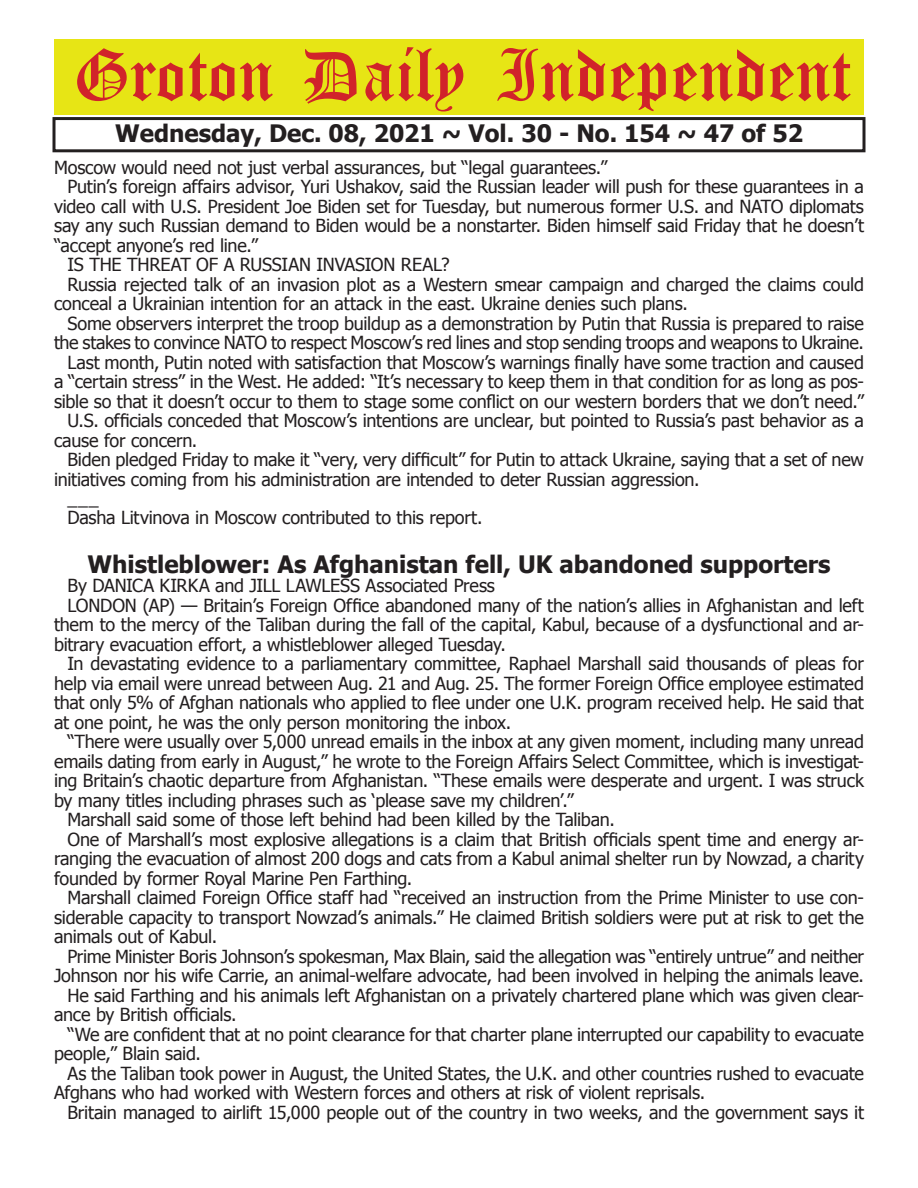
<style>
.page{position:relative;width:918px;height:1188px;background:#fff}
.page>*{position:absolute;margin:0;border:0;box-sizing:border-box;transform-origin:0 0}
.t1{font:54px "Old English Five";color:#d1232a}
.t2{font:700 24px "Tahoma";color:#231f20}
.t3{font:18px "Tahoma";letter-spacing:-.015em;color:#231f20}
</style>
<div class="page">
<div style="left:52px;top:117px;width:814px;height:35px;border:3px solid #231f20"></div>
<div style="left:54px;top:40px;width:810px;height:75px;background:#e7e515"></div>
<h1 class="t1" style="left:73px;top:50px;width:779px">Groton Daily Independent</h1>
<h2 class="t2" style="left:115px;top:116px;width:689px">Wednesday, Dec. 08, 2021 ~ Vol. 30 - No. 154 ~ 47 of 52</h2>
<p class="t3" style="left:54px;top:155px;width:555px">Moscow would need not just verbal assurances, but “legal guarantees.”</p>
<p class="t3" style="left:68px;top:174px;width:798px">Putin’s foreign affairs advisor, Yuri Ushakov, said the Russian leader will push for these guarantees in a</p>
<p class="t3" style="left:54px;top:194px;width:811px">video call with U.S. President Joe Biden set for Tuesday, but numerous former U.S. and NATO diplomats</p>
<p class="t3" style="left:54px;top:213px;width:812px">say any such Russian demand to Biden would be a nonstarter. Biden himself said Friday that he doesn’t</p>
<p class="t3" style="left:54px;top:233px;width:205px">“accept anyone’s red line.”</p>
<p class="t3" style="left:68px;top:252px;width:384px">IS THE THREAT OF A RUSSIAN INVASION REAL?</p>
<p class="t3" style="left:68px;top:272px;width:798px">Russia rejected talk of an invasion plot as a Western smear campaign and charged the claims could</p>
<p class="t3" style="left:54px;top:291px;width:635px">conceal a Ukrainian intention for an attack in the east. Ukraine denies such plans.</p>
<p class="t3" style="left:68px;top:311px;width:798px">Some observers interpret the troop buildup as a demonstration by Putin that Russia is prepared to raise</p>
<p class="t3" style="left:54px;top:330px;width:811px">the stakes to convince NATO to respect Moscow’s red lines and stop sending troops and weapons to Ukraine.</p>
<p class="t3" style="left:68px;top:350px;width:798px">Last month, Putin noted with satisfaction that Moscow’s warnings finally have some traction and caused</p>
<p class="t3" style="left:54px;top:369px;width:812px">a “certain stress” in the West. He added: “It’s necessary to keep them in that condition for as long as pos-</p>
<p class="t3" style="left:54px;top:389px;width:811px">sible so that it doesn’t occur to them to stage some conflict on our western borders that we don’t need.”</p>
<p class="t3" style="left:68px;top:408px;width:798px">U.S. officials conceded that Moscow’s intentions are unclear, but pointed to Russia’s past behavior as a</p>
<p class="t3" style="left:54px;top:428px;width:145px">cause for concern.</p>
<p class="t3" style="left:68px;top:447px;width:798px">Biden pledged Friday to make it “very, very difficult” for Putin to attack Ukraine, saying that a set of new</p>
<p class="t3" style="left:54px;top:467px;width:647px">initiatives coming from his administration are intended to deter Russian aggression.</p>
<p class="t3" style="left:68px;top:486px;width:33px">___</p>
<p class="t3" style="left:68px;top:506px;width:417px">Dasha Litvinova in Moscow contributed to this report.</p>
<h2 class="t2" style="left:88px;top:547px;width:745px">Whistleblower: As Afghanistan fell, UK abandoned supporters</h2>
<p class="t3" style="left:68px;top:574px;width:429px">By DANICA KIRKA and JILL LAWLESS Associated Press</p>
<p class="t3" style="left:68px;top:593px;width:798px">LONDON (AP) — Britain’s Foreign Office abandoned many of the nation’s allies in Afghanistan and left</p>
<p class="t3" style="left:54px;top:613px;width:812px">them to the mercy of the Taliban during the fall of the capital, Kabul, because of a dysfunctional and ar-</p>
<p class="t3" style="left:54px;top:632px;width:454px">bitrary evacuation effort, a whistleblower alleged Tuesday.</p>
<p class="t3" style="left:68px;top:652px;width:798px">In devastating evidence to a parliamentary committee, Raphael Marshall said thousands of pleas for</p>
<p class="t3" style="left:54px;top:671px;width:812px">help via email were unread between Aug. 21 and Aug. 25. The former Foreign Office employee estimated</p>
<p class="t3" style="left:54px;top:691px;width:811px">that only 5% of Afghan nationals who applied to flee under one U.K. program received help. He said that</p>
<p class="t3" style="left:54px;top:710px;width:459px">at one point, he was the only person monitoring the inbox.</p>
<p class="t3" style="left:68px;top:730px;width:798px">“There were usually over 5,000 unread emails in the inbox at any given moment, including many unread</p>
<p class="t3" style="left:54px;top:749px;width:812px">emails dating from early in August,” he wrote to the Foreign Affairs Select Committee, which is investigat-</p>
<p class="t3" style="left:54px;top:769px;width:811px">ing Britain’s chaotic departure from Afghanistan. “These emails were desperate and urgent. I was struck</p>
<p class="t3" style="left:54px;top:788px;width:521px">by many titles including phrases such as ‘please save my children’.”</p>
<p class="t3" style="left:68px;top:808px;width:549px">Marshall said some of those left behind had been killed by the Taliban.</p>
<p class="t3" style="left:68px;top:827px;width:798px">One of Marshall’s most explosive allegations is a claim that British officials spent time and energy ar-</p>
<p class="t3" style="left:54px;top:847px;width:812px">ranging the evacuation of almost 200 dogs and cats from a Kabul animal shelter run by Nowzad, a charity</p>
<p class="t3" style="left:54px;top:866px;width:360px">founded by former Royal Marine Pen Farthing.</p>
<p class="t3" style="left:68px;top:886px;width:798px">Marshall claimed Foreign Office staff had “received an instruction from the Prime Minister to use con-</p>
<p class="t3" style="left:54px;top:905px;width:811px">siderable capacity to transport Nowzad’s animals.” He claimed British soldiers were put at risk to get the</p>
<p class="t3" style="left:54px;top:925px;width:165px">animals out of Kabul.</p>
<p class="t3" style="left:68px;top:944px;width:798px">Prime Minister Boris Johnson’s spokesman, Max Blain, said the allegation was “entirely untrue” and neither</p>
<p class="t3" style="left:54px;top:964px;width:812px">Johnson nor his wife Carrie, an animal-welfare advocate, had been involved in helping the animals leave.</p>
<p class="t3" style="left:68px;top:983px;width:798px">He said Farthing and his animals left Afghanistan on a privately chartered plane which was given clear-</p>
<p class="t3" style="left:54px;top:1003px;width:184px">ance by British officials.</p>
<p class="t3" style="left:68px;top:1022px;width:798px">“We are confident that at no point clearance for that charter plane interrupted our capability to evacuate</p>
<p class="t3" style="left:54px;top:1042px;width:149px">people,” Blain said.</p>
<p class="t3" style="left:68px;top:1061px;width:798px">As the Taliban took power in August, the United States, the U.K. and other countries rushed to evacuate</p>
<p class="t3" style="left:54px;top:1081px;width:653px">Afghans who had worked with Western forces and others at risk of violent reprisals.</p>
<p class="t3" style="left:68px;top:1100px;width:798px">Britain managed to airlift 15,000 people out of the country in two weeks, and the government says it</p>
</div>
